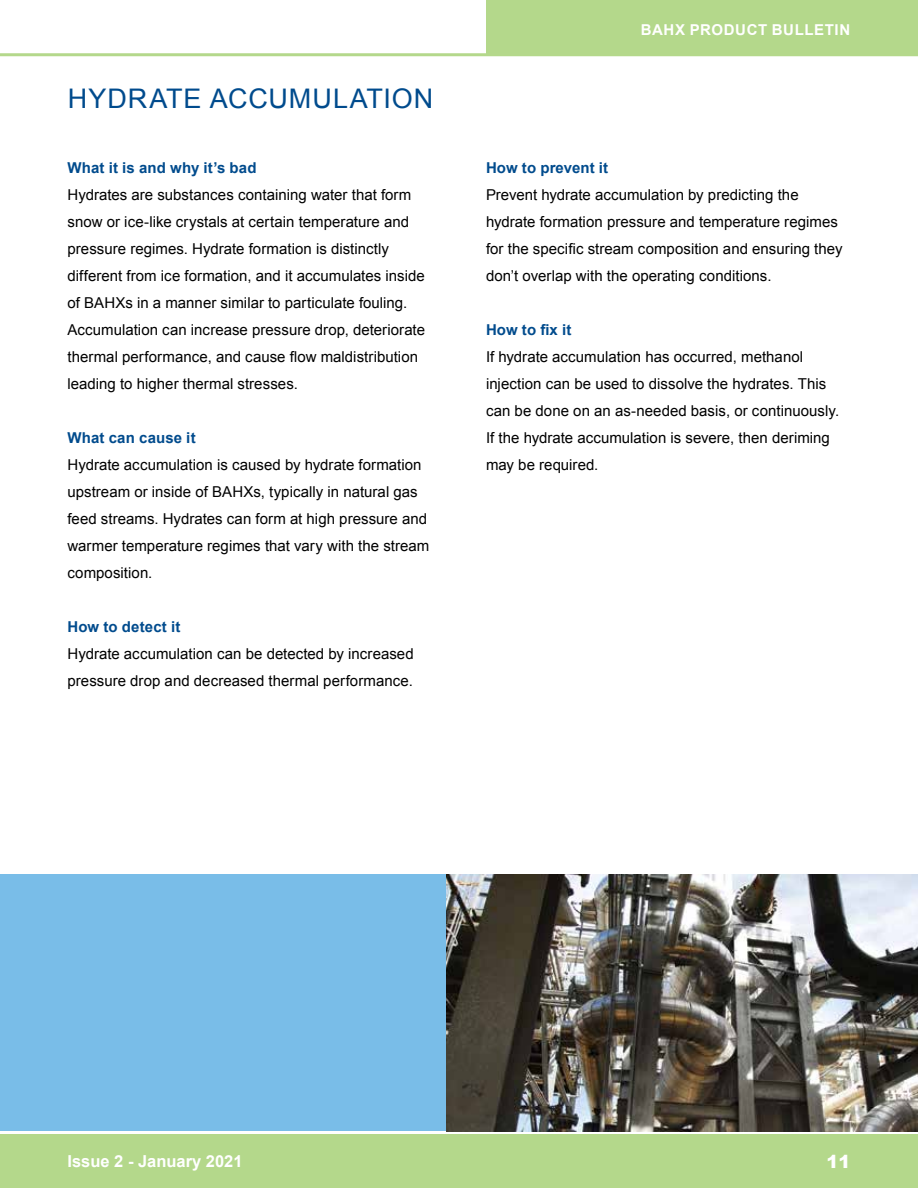
<style>
.page{position:relative;width:918px;height:1188px;background:#fff}
.page>*{position:absolute;margin:0;border:0;box-sizing:border-box;transform-origin:0 0}
.t1{font:27px "Arial";letter-spacing:.035em;color:#004b8d}
.t2{font:900 18px "Arial";color:#fff}
.t3{font:700 16.5px "Arial";color:#fff}
.t4{font:15px/27px "Arial";color:#000}
.t5{font:700 15px "Arial";letter-spacing:.01em;color:#004b8d}
.t6{font:700 15px "Arial";letter-spacing:.04em;color:#fff}
</style>
<div class="page">
<div style="left:0;top:1134px;width:918px;height:54px;background:#b4d88b"></div>
<hr style="left:0;top:53px;width:918px;height:3px;background:#b4d88b">
<div style="left:486px;top:0;width:432px;height:55px;background:#b4d88b"></div>
<div style="left:0;top:874px;width:447px;height:257px;background:#79bde8"></div>
<img style="left:447px;top:874px;width:471px;height:257px">
<h1 class="t1" style="left:68px;top:80px;width:367px">HYDRATE ACCUMULATION</h1>
<p class="t5" style="left:68px;top:157px;width:191px">What it is and why it’s bad</p>
<p class="t4" style="left:68px;top:181px;width:359px">Hydrates are substances containing water that form snow or ice-like crystals at certain temperature and pressure regimes. Hydrate formation is distinctly different from ice formation, and it accumulates inside of BAHXs in a manner similar to particulate fouling.<br>Accumulation can increase pressure drop, deteriorate thermal performance, and cause flow maldistribution leading to higher thermal stresses.</p>
<p class="t5" style="left:68px;top:427px;width:130px">What can cause it</p>
<p class="t4" style="left:68px;top:451px;width:363px">Hydrate accumulation is caused by hydrate formation upstream or inside of BAHXs, typically in natural gas feed streams. Hydrates can form at high pressure and warmer temperature regimes that vary with the stream composition.</p>
<p class="t5" style="left:68px;top:616px;width:115px">How to detect it</p>
<p class="t4" style="left:68px;top:640px;width:348px">Hydrate accumulation can be detected by increased pressure drop and decreased thermal performance.</p>
<p class="t6" style="left:641px;top:19px;width:211px">BAHX PRODUCT BULLETIN</p>
<p class="t5" style="left:486px;top:157px;width:124px">How to prevent it</p>
<p class="t4" style="left:486px;top:181px;width:358px">Prevent hydrate accumulation by predicting the hydrate formation pressure and temperature regimes for the specific stream composition and ensuring they don’t overlap with the operating conditions.</p>
<p class="t5" style="left:486px;top:319px;width:87px">How to fix it</p>
<p class="t4" style="left:486px;top:343px;width:355px">If hydrate accumulation has occurred, methanol injection can be used to dissolve the hydrates. This can be done on an as-needed basis, or continuously.<br>If the hydrate accumulation is severe, then deriming may be required.</p>
<p class="t3" style="left:68px;top:1149px;width:177px">Issue 2 - January 2021</p>
<p class="t2" style="left:826px;top:1148px;width:26px">11</p>
</div>
